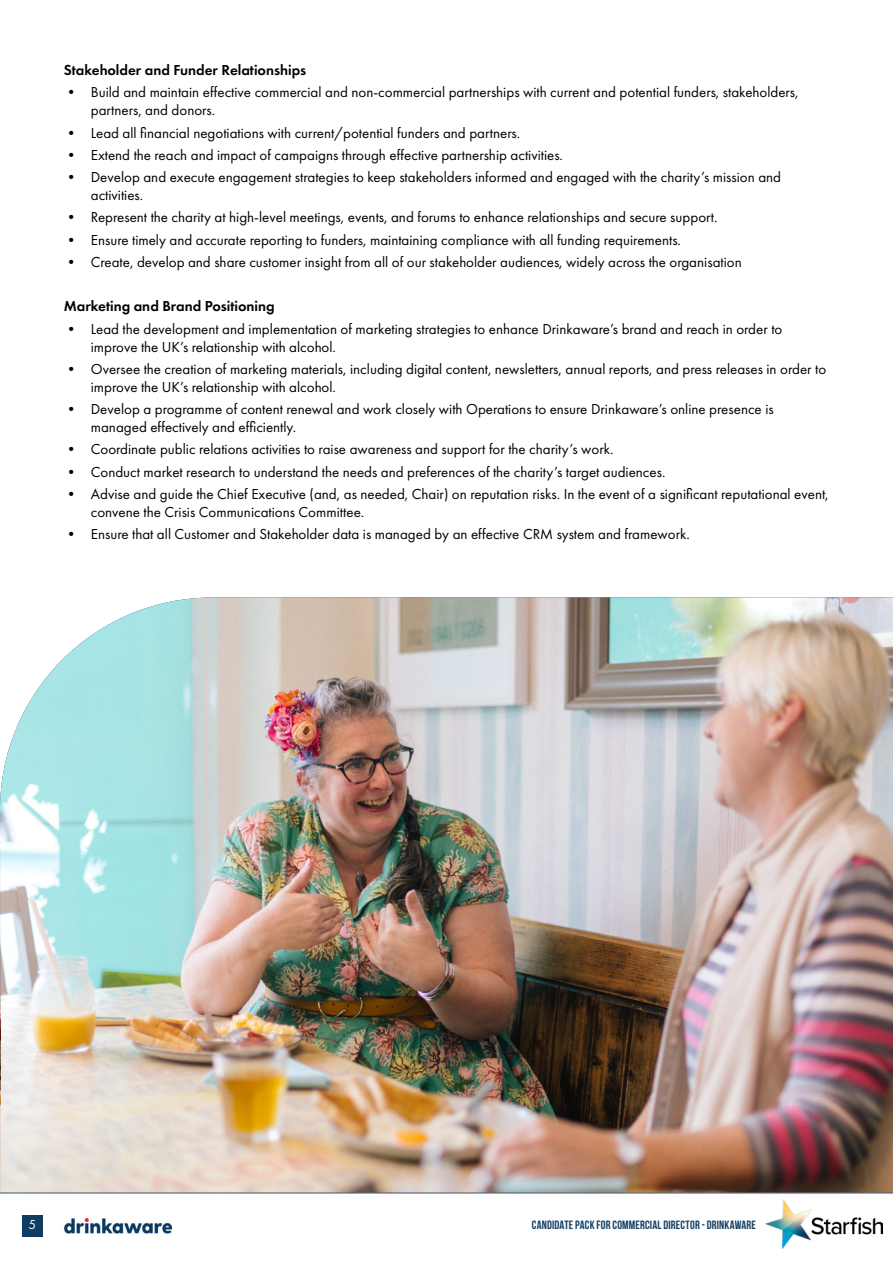
<style>
.page{position:relative;width:893px;height:1263px;background:#fff}
.page>*{position:absolute;margin:0;border:0;box-sizing:border-box;transform-origin:0 0}
.t1{font:15px/18px "Futura PT";color:#000}
.t2{font:600 15px "Futura PT";color:#000}
.t3{font:13.5px "Futura PT";color:#fff}
.t4{font:700 12px "Bebas Neue";letter-spacing:.015em;color:#113d64}
</style>
<div class="page">
<img style="left:765px;top:1200px;width:117px;height:48px">
<div style="left:22px;top:1215px;width:21px;height:21px;background:#113d64"></div>
<hr style="left:0;top:1192px;width:893px;height:2px;background:#a3a5a8">
<img style="left:64px;top:1218px;width:109px;height:16px">
<img style="left:0;top:597px;width:893px;height:595px">
<img style="left:0;top:819px;width:1px;height:373px">
<p class="t2" style="left:64px;top:61px;width:244px">Stakeholder and Funder Relationships</p>
<p class="t1" style="left:91px;top:83px;width:709px;text-indent:-27px">• Build and maintain effective commercial and non-commercial partnerships with current and potential funders, stakeholders, partners, and donors.</p>
<p class="t1" style="left:64px;top:124px;width:458px">• Lead all financial negotiations with current/potential funders and partners.</p>
<p class="t1" style="left:64px;top:146px;width:501px">• Extend the reach and impact of campaigns through effective partnership activities.</p>
<p class="t1" style="left:91px;top:168px;width:692px;text-indent:-27px">• Develop and execute engagement strategies to keep stakeholders informed and engaged with the charity’s mission and activities.</p>
<p class="t1" style="left:64px;top:208px;width:655px">• Represent the charity at high-level meetings, events, and forums to enhance relationships and secure support.</p>
<p class="t1" style="left:64px;top:231px;width:619px">• Ensure timely and accurate reporting to funders, maintaining compliance with all funding requirements.</p>
<p class="t1" style="left:64px;top:253px;width:679px">• Create, develop and share customer insight from all of our stakeholder audiences, widely across the organisation</p>
<p class="t2" style="left:64px;top:297px;width:212px">Marketing and Brand Positioning</p>
<p class="t1" style="left:91px;top:320px;width:693px;text-indent:-27px">• Lead the development and implementation of marketing strategies to enhance Drinkaware’s brand and reach in order to improve the UK’s relationship with alcohol.</p>
<p class="t1" style="left:91px;top:360px;width:737px;text-indent:-27px">• Oversee the creation of marketing materials, including digital content, newsletters, annual reports, and press releases in order to improve the UK’s relationship with alcohol.</p>
<p class="t1" style="left:91px;top:400px;width:684px;text-indent:-27px">• Develop a programme of content renewal and work closely with Operations to ensure Drinkaware’s online presence is managed effectively and efficiently.</p>
<p class="t1" style="left:64px;top:440px;width:551px">• Coordinate public relations activities to raise awareness and support for the charity’s work.</p>
<p class="t1" style="left:64px;top:463px;width:603px">• Conduct market research to understand the needs and preferences of the charity’s target audiences.</p>
<p class="t1" style="left:91px;top:485px;width:739px;text-indent:-27px">• Advise and guide the Chief Executive (and, as needed, Chair) on reputation risks. In the event of a significant reputational event, convene the Crisis Communications Committee.</p>
<p class="t1" style="left:64px;top:525px;width:628px">• Ensure that all Customer and Stakeholder data is managed by an effective CRM system and framework.</p>
<p class="t3" style="left:29px;top:1217px;width:9px">5</p>
<p class="t4" style="left:532px;top:1218px;width:226px">CANDIDATE PACK FOR COMMERCIAL DIRECTOR - DRINKAWARE</p>
</div>
